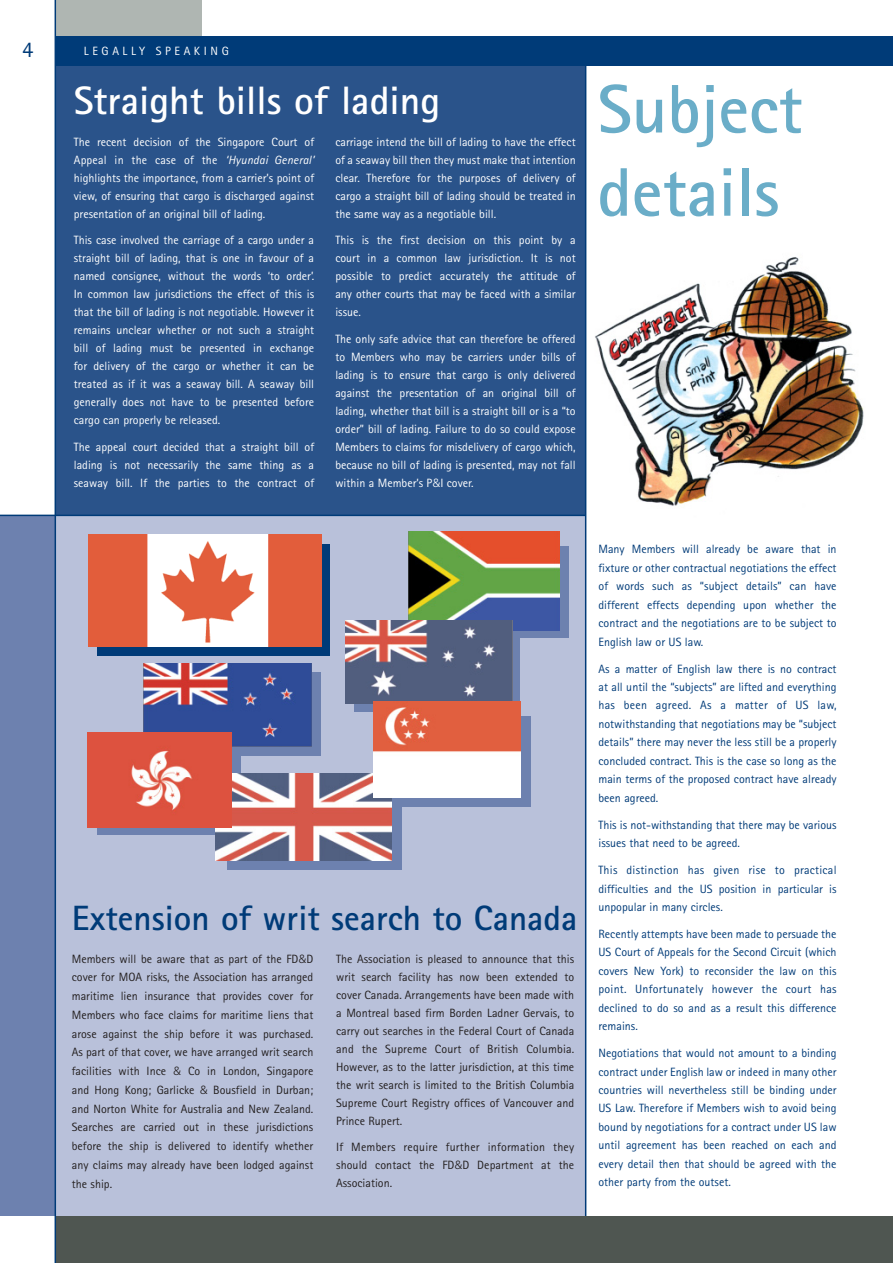
<style>
.page{position:relative;width:893px;height:1263px;background:#fff}
.page>*{position:absolute;margin:0;border:0;box-sizing:border-box;transform-origin:0 0}
.t1{font:700 68.7px/83.2px "Rotis Sans Serif";color:#6aadc8}
.t2{font:700 39.75px "Rotis Sans Serif";color:#fff}
.t3{font:700 35.1px "Rotis Sans Serif";color:#003b78}
.t4{font:22.5px "Rotis Sans Serif";color:#003b78}
.t5{font:12px/18px "Rotis Sans Serif";color:#fff;text-align:justify}
.t6{font:12px/18.5px "Rotis Sans Serif";color:#003b78;text-align:justify}
.t7{font:12px/18.8px "Rotis Sans Serif";color:#231f1f;text-align:justify}
.t8{font:12px "Rotis Sans Serif";letter-spacing:.3em;color:#fff}
.s1{font-style:italic}
.s2{font-family:"Humanist 777 BT Light B"}
</style>
<div class="page">
<div style="left:55px;top:516px;width:530px;height:702px;background:#b9c1da"></div>
<div style="left:97px;top:740px;width:143px;height:95px;background:#6d81af"></div>
<div style="left:415px;top:547px;width:153px;height:91px;background:#6d81af"></div>
<img style="left:408px;top:531px;width:151px;height:99px">
<div style="left:151px;top:672px;width:170px;height:84px;background:#6d81af"></div>
<img style="left:143px;top:664px;width:168px;height:83px">
<div style="left:354px;top:634px;width:165px;height:78px;background:#6d81af"></div>
<img style="left:346px;top:620px;width:166px;height:84px">
<div style="left:0;top:515px;width:55px;height:701px;background:#6d81af"></div>
<div style="left:55px;top:66px;width:530px;height:449px;background:#2a538a"></div>
<hr style="left:0;top:515px;width:586px;height:1px;background:#003b78">
<hr style="left:585px;top:66px;width:1px;height:1153px;background:#003b78">
<div style="left:55px;top:0;width:146px;height:43px;background:#afb6b2"></div>
<div style="left:55px;top:36px;width:837px;height:30px;background:#003b78"></div>
<div style="left:55px;top:1216px;width:837px;height:47px;background:#4f5651"></div>
<hr style="left:55px;top:0;width:1px;height:1263px;background:#003b78">
<img style="left:595px;top:257px;width:269px;height:249px">
<div style="left:97px;top:544px;width:232px;height:111px;background:#003b78"></div>
<img style="left:89px;top:535px;width:232px;height:111px">
<div style="left:227px;top:782px;width:174px;height:88px;background:#6d81af"></div>
<div style="left:381px;top:716px;width:150px;height:91px;background:#6d81af"></div>
<img style="left:216px;top:774px;width:175px;height:87px">
<img style="left:373px;top:702px;width:147px;height:95px">
<img style="left:87px;top:733px;width:144px;height:95px">
<h3 class="t4" style="left:22px;top:41px;width:13px">4</h3>
<p class="t8" style="left:84px;top:47px;width:146px">LEGALLY SPEAKING</p>
<h2 class="t2" style="left:74px;top:86px;width:368px">Straight bills of lading</h2>
<p class="t5" style="left:74px;top:134px;width:242px">The recent decision of the Singapore Court of Appeal in the case of the <span class="s1">‘Hyundai General’ </span>highlights the importance, from a carrier’s point of view, of ensuring that cargo is discharged against presentation of an original bill of lading.</p>
<p class="t5" style="left:74px;top:232px;width:242px">This case involved the carriage of a cargo under a straight bill of lading, that is one in favour of a named consignee, without the words ‘to order’.<br>In common law jurisdictions the effect of this is that the bill of lading is not negotiable. However it remains unclear whether or not such a straight bill of lading must be presented in exchange for delivery of the cargo or whether it can be treated as if it was a seaway bill. A seaway bill generally does not have to be presented before cargo can properly be released.</p>
<p class="t5" style="left:74px;top:439px;width:242px">The appeal court decided that a straight bill of lading is not necessarily the same thing as a seaway bill. If the parties to the contract of</p>
<p class="t5" style="left:335px;top:134px;width:242px">carriage intend the bill of lading to have the effect of a seaway bill then they must make that intention clear. Therefore for the purposes of delivery of cargo a straight bill of lading should be treated in the same way as a negotiable bill.</p>
<p class="t5" style="left:335px;top:232px;width:242px">This is the first decision on this point by a court in a common law jurisdiction. It is not possible to predict accurately the attitude of any other courts that may be faced with a similar issue.</p>
<p class="t5" style="left:335px;top:331px;width:242px">The only safe advice that can therefore be offered to Members who may be carriers under bills of lading is to ensure that cargo is only delivered against the presentation of an original bill of lading, whether that bill is a straight bill or is a “to order” bill of lading. Failure to do so could expose Members to claims for misdelivery of cargo which, because no bill of lading is presented, may not fall within a Member’s P<span class="s2">&amp;</span>I cover.</p>
<h3 class="t3" style="left:72px;top:906px;width:507px">Extension of writ search to Canada</h3>
<p class="t7" style="left:72px;top:950px;width:243px">Members will be aware that as part of the FD<span class="s2">&amp;</span>D cover for MOA risks, the Association has arranged maritime lien insurance that provides cover for Members who face claims for maritime liens that arose against the ship before it was purchased.<br>As part of that cover, we have arranged writ search facilities with Ince <span class="s2">&amp;</span> Co in London, Singapore and Hong Kong; Garlicke <span class="s2">&amp;</span> Bousfield in Durban; and Norton White for Australia and New Zealand.<br>Searches are carried out in these jurisdictions before the ship is delivered to identify whether any claims may already have been lodged against the ship.</p>
<p class="t7" style="left:336px;top:951px;width:239px;line-height:18px">The Association is pleased to announce that this writ search facility has now been extended to cover Canada. Arrangements have been made with a Montreal based firm Borden Ladner Gervais, to carry out searches in the Federal Court of Canada and the Supreme Court of British Columbia.<br>However, as to the latter jurisdiction, at this time the writ search is limited to the British Columbia Supreme Court Registry offices of Vancouver and Prince Rupert.</p>
<p class="t7" style="left:336px;top:1139px;width:239px;line-height:18px">If Members require further information they should contact the FD<span class="s2">&amp;</span>D Department at the Association.</p>
<h1 class="t1" style="left:597px;top:75px;width:206px">Subject details</h1>
<p class="t6" style="left:598px;top:541px;width:239px">Many Members will already be aware that in fixture or other contractual negotiations the effect of words such as “subject details” can have different effects depending upon whether the contract and the negotiations are to be subject to English law or US law.</p>
<p class="t6" style="left:598px;top:660px;width:239px">As a matter of English law there is no contract at all until the “subjects” are lifted and everything has been agreed. As a matter of US law, notwithstanding that negotiations may be “subject details” there may never the less still be a properly concluded contract. This is the case so long as the main terms of the proposed contract have already been agreed.</p>
<p class="t6" style="left:598px;top:817px;width:239px">This is not-withstanding that there may be various issues that need to be agreed.</p>
<p class="t6" style="left:598px;top:862px;width:239px">This distinction has given rise to practical difficulties and the US position in particular is unpopular in many circles.</p>
<p class="t6" style="left:598px;top:926px;width:239px">Recently attempts have been made to persuade the US Court of Appeals for the Second Circuit (which covers New York) to reconsider the law on this point. Unfortunately however the court has declined to do so and as a result this difference remains.</p>
<p class="t6" style="left:598px;top:1045px;width:239px">Negotiations that would not amount to a binding contract under English law or indeed in many other countries will nevertheless still be binding under US Law. Therefore if Members wish to avoid being bound by negotiations for a contract under US law until agreement has been reached on each and every detail then that should be agreed with the other party from the outset.</p>
</div>
